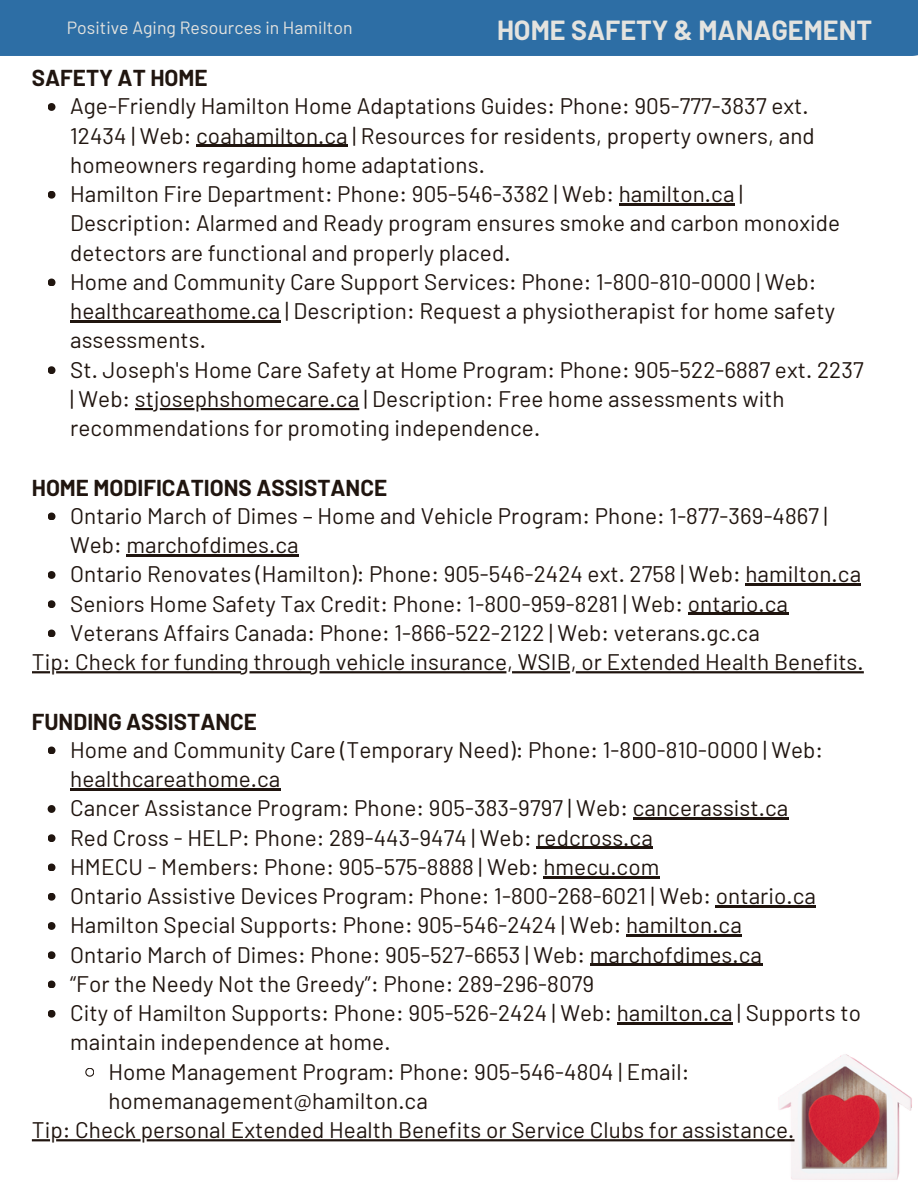
<style>
.page{position:relative;width:918px;height:1188px;background:#fff}
.page>*{position:absolute;margin:0;border:0;box-sizing:border-box;transform-origin:0 0}
.t1{font:700 27px "Barlow";color:#e4e3df}
.t2{font:22.5px/29.2px "Barlow";letter-spacing:.005em;color:#20150f}
.t3{font:700 22.5px "Barlow";color:#20150f}
.t4{font:17.7px "Barlow";letter-spacing:.005em;color:#e4e3df}
</style>
<div class="page">
<div style="left:0;top:0;width:918px;height:55px;background:#2d6ea5"></div>
<img style="left:734px;top:1054px;width:178px;height:126px">
<svg style="left:48px;top:103px;width:7px;height:8px"></svg>
<svg style="left:48px;top:191px;width:7px;height:8px"></svg>
<svg style="left:48px;top:279px;width:7px;height:7px"></svg>
<svg style="left:48px;top:366px;width:7px;height:8px"></svg>
<svg style="left:48px;top:513px;width:7px;height:7px"></svg>
<svg style="left:48px;top:571px;width:7px;height:8px"></svg>
<svg style="left:48px;top:600px;width:7px;height:8px"></svg>
<svg style="left:48px;top:630px;width:7px;height:7px"></svg>
<svg style="left:48px;top:747px;width:7px;height:7px"></svg>
<svg style="left:48px;top:834px;width:7px;height:8px"></svg>
<svg style="left:48px;top:864px;width:7px;height:7px"></svg>
<svg style="left:48px;top:893px;width:7px;height:8px"></svg>
<svg style="left:48px;top:922px;width:7px;height:8px"></svg>
<svg style="left:48px;top:951px;width:7px;height:8px"></svg>
<svg style="left:48px;top:981px;width:7px;height:7px"></svg>
<svg style="left:48px;top:1010px;width:7px;height:8px"></svg>
<svg style="left:85px;top:1068px;width:9px;height:9px"></svg>
<hr style="left:70px;top:320px;width:210px;height:2px;background:#20150f">
<hr style="left:70px;top:788px;width:210px;height:2px;background:#20150f">
<svg style="left:48px;top:805px;width:7px;height:8px"></svg>
<hr style="left:127px;top:554px;width:172px;height:2px;background:#20150f">
<svg style="left:135px;top:408px;width:224px;height:2px"></svg>
<hr style="left:196px;top:145px;width:152px;height:2px;background:#20150f">
<hr style="left:536px;top:847px;width:117px;height:2px;background:#20150f">
<hr style="left:543px;top:876px;width:116px;height:2px;background:#20150f">
<svg style="left:32px;top:671px;width:832px;height:2px;background:#3a302b"></svg>
<hr style="left:590px;top:964px;width:172px;height:2px;background:#20150f">
<hr style="left:617px;top:1022px;width:116px;height:2px;background:#20150f">
<hr style="left:619px;top:203px;width:116px;height:2px;background:#20150f">
<hr style="left:626px;top:934px;width:116px;height:3px;background:#20150f">
<hr style="left:633px;top:817px;width:155px;height:3px;background:#20150f">
<hr style="left:688px;top:613px;width:100px;height:2px;background:#20150f">
<hr style="left:716px;top:905px;width:100px;height:2px;background:#20150f">
<svg style="left:32px;top:1139px;width:763px;height:2px;background:#352b26"></svg>
<hr style="left:745px;top:583px;width:116px;height:3px;background:#20150f">
<p class="t4" style="left:67px;top:16px;width:287px">Positive Aging Resources in Hamilton</p>
<p class="t1" style="left:497px;top:13px;width:377px">HOME SAFETY &amp; MANAGEMENT</p>
<h1 class="t3" style="left:32px;top:64px;width:177px">SAFETY AT HOME</h1>
<h2 class="t2" style="left:70px;top:91px;width:795px">Age-Friendly Hamilton Home Adaptations Guides: Phone: 905-777-3837 ext.<br>12434 | Web: coahamilton.ca | Resources for residents, property owners, and homeowners regarding home adaptations.<br>Hamilton Fire Department: Phone: 905-546-3382 | Web: hamilton.ca | Description: Alarmed and Ready program ensures smoke and carbon monoxide detectors are functional and properly placed.<br>Home and Community Care Support Services: Phone: 1-800-810-0000 | Web: healthcareathome.ca | Description: Request a physiotherapist for home safety assessments.<br>St. Joseph's Home Care Safety at Home Program: Phone: 905-522-6887 ext. 2237 | Web: stjosephshomecare.ca | Description: Free home assessments with recommendations for promoting independence.</h2>
<h3 class="t3" style="left:32px;top:473px;width:357px">HOME MODIFICATIONS ASSISTANCE</h3>
<h2 class="t2" style="left:70px;top:500px;width:793px">Ontario March of Dimes – Home and Vehicle Program: Phone: 1-877-369-4867 | Web: marchofdimes.ca<br>Ontario Renovates (Hamilton): Phone: 905-546-2424 ext. 2758 | Web: hamilton.ca Seniors Home Safety Tax Credit: Phone: 1-800-959-8281 | Web: ontario.ca Veterans Affairs Canada: Phone: 1-866-522-2122 | Web: veterans.gc.ca</h2>
<h3 class="t2" style="left:32px;top:647px;width:833px">Tip: Check for funding through vehicle insurance, WSIB, or Extended Health Benefits.</h3>
<h3 class="t3" style="left:32px;top:707px;width:227px">FUNDING ASSISTANCE</h3>
<h2 class="t2" style="left:70px;top:734px;width:792px">Home and Community Care (Temporary Need): Phone: 1-800-810-0000 | Web: healthcareathome.ca<br>Cancer Assistance Program: Phone: 905-383-9797 | Web: cancerassist.ca<br>Red Cross - HELP: Phone: 289-443-9474 | Web: redcross.ca<br>HMECU - Members: Phone: 905-575-8888 | Web: hmecu.com<br>Ontario Assistive Devices Program: Phone: 1-800-268-6021 | Web: ontario.ca Hamilton Special Supports: Phone: 905-546-2424 | Web: hamilton.ca<br>Ontario March of Dimes: Phone: 905-527-6653 | Web: marchofdimes.ca<br>“For the Needy Not the Greedy”: Phone: 289-296-8079<br>City of Hamilton Supports: Phone: 905-526-2424 | Web: hamilton.ca | Supports to maintain independence at home.</h2>
<h3 class="t2" style="left:108px;top:1056px;width:582px">Home Management Program: Phone: 905-546-4804 | Email: homemanagement@hamilton.ca</h3>
<p class="t2" style="left:32px;top:1115px;width:764px">Tip: Check personal Extended Health Benefits or Service Clubs for assistance.</p>
</div>
